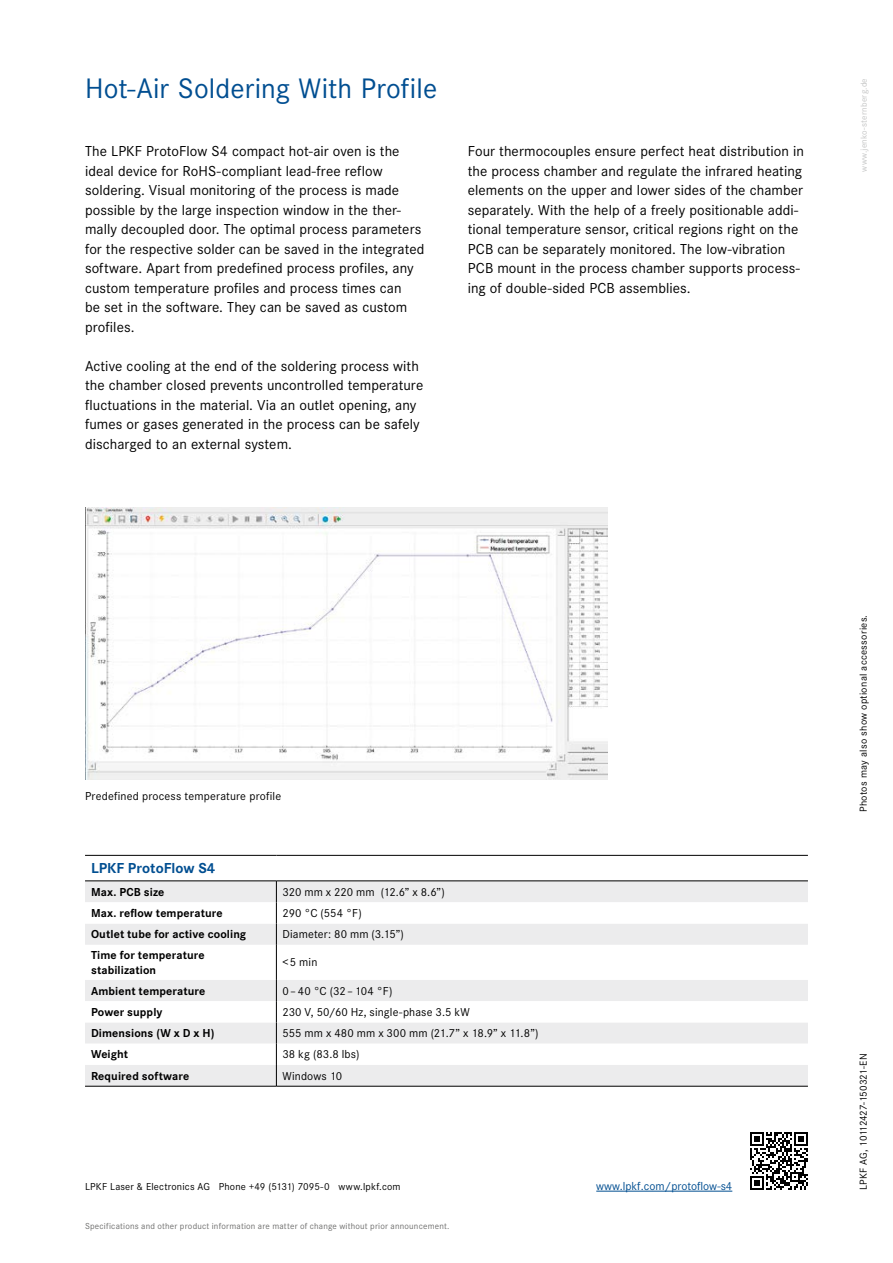
<style>
.page{position:relative;width:893px;height:1263px;background:#fff}
.page>*{position:absolute;margin:0;border:0;box-sizing:border-box;transform-origin:0 0}
.t1{font:29.25px "Corporate S";letter-spacing:.005em;color:#004e91}
.t2{font:15px/19.5px "Corporate S";letter-spacing:.005em;color:#000}
.t3{font:700 15px "Corporate S";color:#004e91}
.t4{font:12px "Corporate S";letter-spacing:.01em;color:#000}
.t5{font:700 12px/15px "Corporate S";letter-spacing:.01em;color:#000}
.t6{font:12px "Corporate S";color:#004e91}
.t7{font:10.5px "Corporate S";letter-spacing:.02em;color:#000}
.t8{font:10.5px "Corporate S";letter-spacing:-.005em;color:#000}
.t9{font:9px "Corporate S";letter-spacing:.02em;color:#6f6f6e}
.t10{font:9px "Corporate S";letter-spacing:.025em;color:#c5c6c6}
</style>
<div class="page">
<img style="left:85px;top:507px;width:522px;height:273px">
<div style="left:85px;top:882px;width:723px;height:204px;background:#ececed"></div>
<svg style="left:85px;top:902px;width:723px;height:163px"></svg>
<svg style="left:276px;top:882px;width:1px;height:63px"></svg>
<hr style="left:276px;top:945px;width:1px;height:35px;background:#000">
<svg style="left:276px;top:980px;width:1px;height:106px"></svg>
<hr style="left:85px;top:855px;width:191px;height:1px;background:#000">
<hr style="left:276px;top:855px;width:532px;height:1px;background:#000">
<hr style="left:85px;top:881px;width:191px;height:1px;background:#000">
<hr style="left:276px;top:881px;width:532px;height:1px;background:#000">
<hr style="left:85px;top:1086px;width:191px;height:1px;background:#000">
<hr style="left:276px;top:1086px;width:532px;height:1px;background:#000">
<svg style="left:750px;top:1132px;width:58px;height:58px"></svg>
<hr style="left:596px;top:1191px;width:136px;height:1px;background:#004e91">
<h1 class="t1" style="left:85px;top:69px;width:354px">Hot-Air Soldering With Profile</h1>
<p class="t2" style="left:85px;top:141px;width:341px">The LPKF ProtoFlow S4 compact hot-air oven is the ideal device for RoHS-compliant lead-free reflow soldering. Visual monitoring of the process is made possible by the large inspection window in the ther&shy;mally decoupled door. The optimal process parameters for the respective solder can be saved in the integrated software. Apart from predefined process profiles, any custom temperature profiles and process times can<br>be set in the software. They can be saved as custom profiles.</p>
<p class="t2" style="left:85px;top:355px;width:340px">Active cooling at the end of the soldering process with the chamber closed prevents uncontrolled temperature fluctuations in the material. Via an outlet opening, any fumes or gases generated in the process can be safely discharged to an external system.</p>
<p class="t2" style="left:468px;top:141px;width:338px">Four thermocouples ensure perfect heat distribution in the process chamber and regulate the infrared heating elements on the upper and lower sides of the chamber separately. With the help of a freely positionable addi&shy;tional temperature sensor, critical regions right on the PCB can be separately monitored. The low-vibration PCB mount in the process chamber supports process&shy;ing of double-sided PCB assemblies.</p>
<p class="t10" style="left:858px;top:172px;width:95px;rotate:-90deg">www.jenko-sternberg.de</p>
<p class="t4" style="left:85px;top:788px;width:198px">Predefined process temperature profile</p>
<p class="t3" style="left:91px;top:858px;width:126px">LPKF ProtoFlow S4</p>
<p class="t5" style="left:91px;top:884px;width:75px">Max. PCB size</p>
<p class="t4" style="left:282px;top:884px;width:164px">320 mm x 220 mm (12.6” x 8.6”)</p>
<p class="t5" style="left:91px;top:905px;width:133px">Max. reflow temperature</p>
<p class="t4" style="left:282px;top:905px;width:81px">290 °C (554 °F)</p>
<p class="t5" style="left:91px;top:926px;width:157px">Outlet tube for active cooling</p>
<p class="t4" style="left:282px;top:926px;width:123px">Diameter: 80 mm (3.15”)</p>
<p class="t5" style="left:91px;top:947px;width:115px">Time for temperature stabilization</p>
<p class="t4" style="left:282px;top:954px;width:37px">&lt; 5 min</p>
<p class="t5" style="left:91px;top:983px;width:116px">Ambient temperature</p>
<p class="t4" style="left:282px;top:983px;width:112px">0 – 40 °C (32 – 104 °F)</p>
<p class="t5" style="left:91px;top:1004px;width:73px">Power supply</p>
<p class="t4" style="left:282px;top:1004px;width:189px">230 V, 50/60 Hz, single-phase 3.5 kW</p>
<p class="t5" style="left:91px;top:1025px;width:125px">Dimensions (W x D x H)</p>
<p class="t4" style="left:282px;top:1025px;width:258px">555 mm x 480 mm x 300 mm (21.7” x 18.9” x 11.8”)</p>
<p class="t5" style="left:91px;top:1046px;width:39px">Weight</p>
<p class="t4" style="left:282px;top:1046px;width:79px">38 kg (83.8 lbs)</p>
<p class="t5" style="left:91px;top:1068px;width:100px">Required software</p>
<p class="t4" style="left:282px;top:1068px;width:61px">Windows 10</p>
<p class="t7" style="left:85px;top:1179px;width:317px">LPKF Laser &amp; Electronics AG Phone +49 (5131) 7095-0 www.lpkf.com</p>
<p class="t6" style="left:596px;top:1178px;width:138px">www.lpkf.com/protoflow-s4</p>
<p class="t9" style="left:85px;top:1220px;width:366px">Specifications and other product information are matter of change without prior announcement.</p>
<p class="t7" style="left:856px;top:812px;width:199px;rotate:-90deg">Photos may also show optional accessories.</p>
<p class="t8" style="left:856px;top:1190px;width:138px;rotate:-90deg">LPKF AG, 10112427-150321-EN</p>
</div>
